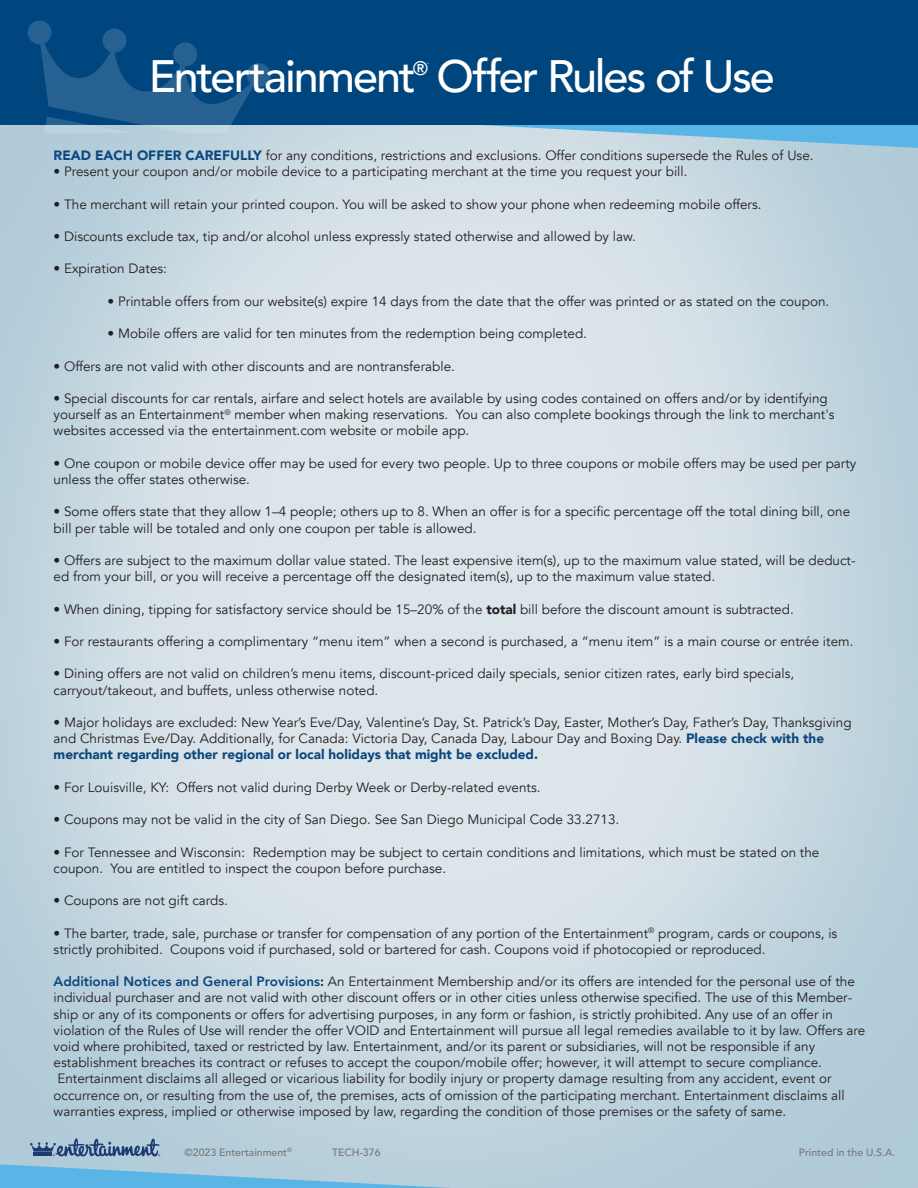
<style>
.page{position:relative;width:918px;height:1188px;background:#fff}
.page>*{position:absolute;margin:0;border:0;box-sizing:border-box;transform-origin:0 0}
.t1{font:500 45px "Avenir LT Std";letter-spacing:-.045em;color:#fff}
.t2{font:500 19.2px "Avenir LT Std";color:#fff}
.t3{font:13.5px/16.2px "Avenir";color:#231f20}
.t4{font:500 10.5px "Avenir LT Std";color:#76787b}
.t5{font:500 1.8px "Avenir LT Std";color:#fff}
.s1{font-weight:900;color:#0c487d}
.s2{font-weight:900}
.s3{font-weight:800;color:#0c487d}
.s4{font-weight:800}
</style>
<div class="page">
<img style="left:0;top:124px;width:918px;height:1064px">
<svg style="left:273px;top:124px;width:645px;height:24px;background:#9dc8df"></svg>
<div style="left:0;top:0;width:918px;height:124px;background:#00467e"></div>
<svg style="left:27px;top:20px;width:245px;height:112px"></svg>
<svg style="left:0;top:1138px;width:451px;height:50px;background:#99c1d9"></svg>
<h1 class="t1" style="left:149px;top:50px;width:269px">Entertainment</h1>
<h2 class="t2" style="left:413px;top:57px;width:17px">®</h2>
<p class="t5" style="left:427px;top:62px;width:3px">®</p>
<h1 class="t1" style="left:436px;top:50px;width:340px">Offer Rules of Use</h1>
<p class="t3" style="left:54px;top:148px;width:762px"><span class="s1">READ EACH OFFER CAREFULLY</span> for any conditions, restrictions and exclusions. Offer conditions supersede the Rules of Use.</p>
<p class="t3" style="left:54px;top:164px;width:635px">• Present your coupon and/or mobile device to a participating merchant at the time you request your bill.</p>
<p class="t3" style="left:54px;top:196px;width:710px">• The merchant will retain your printed coupon. You will be asked to show your phone when redeeming mobile offers.</p>
<p class="t3" style="left:54px;top:229px;width:584px">• Discounts exclude tax, tip and/or alcohol unless expressly stated otherwise and allowed by law.</p>
<p class="t3" style="left:54px;top:261px;width:115px">• Expiration Dates:</p>
<p class="t3" style="left:108px;top:293px;width:723px">• Printable offers from our website(s) expire 14 days from the date that the offer was printed or as stated on the coupon.</p>
<p class="t3" style="left:108px;top:326px;width:481px">• Mobile offers are valid for ten minutes from the redemption being completed.</p>
<p class="t3" style="left:54px;top:358px;width:403px">• Offers are not valid with other discounts and are nontransferable.</p>
<p class="t3" style="left:54px;top:391px;width:783px">• Special discounts for car rentals, airfare and select hotels are available by using codes contained on offers and/or by identifying yourself as an Entertainment<sup>®</sup> member when making reservations. You can also complete bookings through the link to merchant's websites accessed via the entertainment.com website or mobile app.</p>
<p class="t3" style="left:54px;top:455px;width:804px">• One coupon or mobile device offer may be used for every two people. Up to three coupons or mobile offers may be used per party unless the offer states otherwise.</p>
<p class="t3" style="left:54px;top:504px;width:798px">• Some offers state that they allow 1–4 people; others up to 8. When an offer is for a specific percentage off the total dining bill, one bill per table will be totaled and only one coupon per table is allowed.</p>
<p class="t3" style="left:54px;top:553px;width:804px">• Offers are subject to the maximum dollar value stated. The least expensive item(s), up to the maximum value stated, will be deduct&shy;ed from your bill, or you will receive a percentage off the designated item(s), up to the maximum value stated.</p>
<p class="t3" style="left:54px;top:601px;width:742px">• When dining, tipping for satisfactory service should be 15–20% of the <span class="s2">total</span> bill before the discount amount is subtracted.</p>
<p class="t3" style="left:54px;top:634px;width:801px">• For restaurants offering a complimentary “menu item” when a second is purchased, a “menu item” is a main course or entrée item.</p>
<p class="t3" style="left:54px;top:666px;width:742px">• Dining offers are not valid on children’s menu items, discount-priced daily specials, senior citizen rates, early bird specials, carryout/takeout, and buffets, unless otherwise noted.</p>
<p class="t3" style="left:54px;top:715px;width:800px">• Major holidays are excluded: New Year’s Eve/Day, Valentine’s Day, St. Patrick’s Day, Easter, Mother’s Day, Father’s Day, Thanksgiving and Christmas Eve/Day. Additionally, for Canada: Victoria Day, Canada Day, Labour Day and Boxing Day. <span class="s1">Please check with the merchant regarding other regional or local holidays that might be excluded.</span></p>
<p class="t3" style="left:54px;top:779px;width:488px">• For Louisville, KY: Offers not valid during Derby Week or Derby-related events.</p>
<p class="t3" style="left:54px;top:812px;width:567px">• Coupons may not be valid in the city of San Diego. See San Diego Municipal Code 33.2713.</p>
<p class="t3" style="left:54px;top:844px;width:767px">• For Tennessee and Wisconsin: Redemption may be subject to certain conditions and limitations, which must be stated on the coupon. You are entitled to inspect the coupon before purchase.</p>
<p class="t3" style="left:54px;top:893px;width:176px">• Coupons are not gift cards.</p>
<p class="t3" style="left:54px;top:925px;width:785px">• The barter, trade, sale, purchase or transfer for compensation of any portion of the Entertainment<sup>®</sup> program, cards or coupons, is strictly prohibited. Coupons void if purchased, sold or bartered for cash. Coupons void if photocopied or reproduced.</p>
<p class="t3" style="left:54px;top:974px;width:813px"><span class="s3">Additional Notices and General Provisions</span><span class="s4">:</span> An Entertainment Membership and/or its offers are intended for the personal use of the individual purchaser and are not valid with other discount offers or in other cities unless otherwise specified. The use of this Member&shy;ship or any of its components or offers for advertising purposes, in any form or fashion, is strictly prohibited. Any use of an offer in violation of the Rules of Use will render the offer VOID and Entertainment will pursue all legal remedies available to it by law. Offers are void where prohibited, taxed or restricted by law. Entertainment, and/or its parent or subsidiaries, will not be responsible if any establishment breaches its contract or refuses to accept the coupon/mobile offer; however, it will attempt to secure compliance.<br>Entertainment disclaims all alleged or vicarious liability for bodily injury or property damage resulting from any accident, event or occurrence on, or resulting from the use of, the premises, acts of omission of the participating merchant. Entertainment disclaims all warranties express, implied or otherwise imposed by law, regarding the condition of those premises or the safety of same.</p>
<p class="t4" style="left:184px;top:1146px;width:109px">©2023 Entertainment<sup>®</sup></p>
<p class="t4" style="left:332px;top:1146px;width:50px">TECH-376</p>
<p class="t4" style="left:799px;top:1146px;width:98px">Printed in the U.S.A.</p>
</div>
